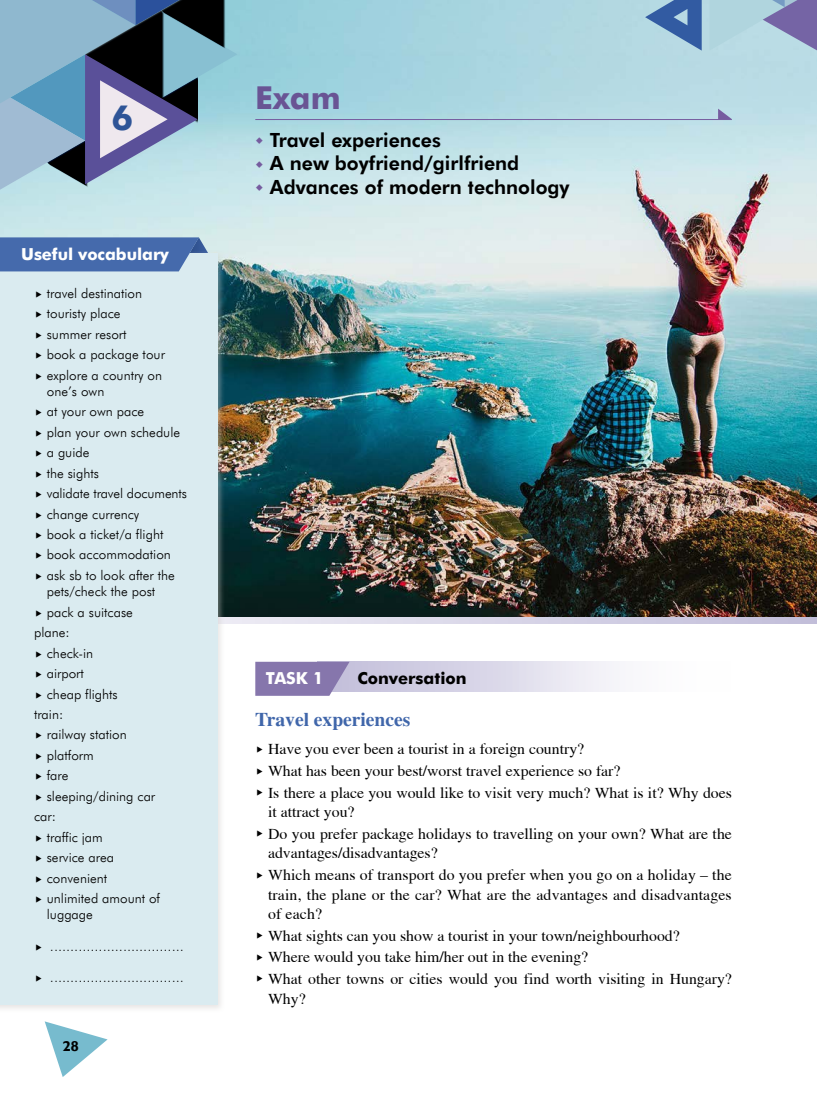
<style>
.page{position:relative;width:817px;height:1098px;background:#fff}
.page>*{position:absolute;margin:0;border:0;box-sizing:border-box;transform-origin:0 0}
.t1{font:34.5px "Futura HU Bold";color:#2e5497}
.t2{font:31.5px "Futura HU Bold";color:#695494}
.t3{font:19.5px/23.4px "Futura Hv HU Heavy";color:#000}
.t4{font:700 19.5px "Toronto";color:#4066aa}
.t5{font:16.5px "Futura HU Bold";letter-spacing:-.005em;color:#fff}
.t6{font:16.5px "Futura HU Bold";color:#000}
.t7{font:15.75px/21.6px "Toronto";color:#000}
.t8{font:14.55px "Humanist 521 HU Bold";color:#000}
.t9{font:13.5px/20.4px "Futura Lt HU Light";color:#000}
.t10{font:12px "Futura Lt HU Light";color:#000}
</style>
<div class="page">
<img style="left:0;top:0;width:816px;height:617px">
<svg style="left:225px;top:617px;width:591px;height:6px;background:#d6d4e6"></svg>
<hr style="left:255px;top:119px;width:476px;height:1px;background:#765c9f">
<svg style="left:718px;top:109px;width:13px;height:10px"></svg>
<div style="left:317px;top:661px;width:414px;height:30px;background:linear-gradient(to right,#bfbad8,#fff)"></div>
<div style="left:0;top:250px;width:225px;height:762px;background:#d0ccca;opacity:.5"></div>
<div style="left:0;top:253px;width:217px;height:750px;background:#daebf0"></div>
<svg style="left:255px;top:661px;width:94px;height:34px;background:#8f81b3"></svg>
<svg style="left:0;top:237px;width:217px;height:34px;background:#5679b3"></svg>
<svg style="left:0;top:0;width:237px;height:204px;background:#819eb3"></svg>
<svg style="left:45px;top:1021px;width:63px;height:55px"></svg>
<svg style="left:645px;top:0;width:56px;height:51px;background:#6f96c0"></svg>
<svg style="left:709px;top:0;width:107px;height:51px;background:#a2b7d0"></svg>
<svg style="left:256px;top:138px;width:7px;height:6px"></svg>
<svg style="left:256px;top:161px;width:7px;height:7px"></svg>
<svg style="left:256px;top:184px;width:7px;height:7px"></svg>
<h1 class="t1" style="left:111px;top:97px;width:23px">6</h1>
<p class="t5" style="left:21px;top:244px;width:149px">Useful vocabulary</p>
<p class="t9" style="left:47px;top:282px;width:120px">travel destination touristy place summer resort<br>book a package tour explore a country on</p>
<p class="t9" style="left:47px;top:380px;width:141px">one’s own<br>at your own pace<br>plan your own schedule a guide<br>the sights<br>validate travel documents change currency<br>book a ticket/a flight book accommodation ask sb to look after the</p>
<p class="t9" style="left:47px;top:581px;width:110px">pets/check the post</p>
<p class="t9" style="left:47px;top:601px;width:88px">pack a suitcase</p>
<p class="t9" style="left:34px;top:621px;width:37px">plane:</p>
<p class="t9" style="left:47px;top:642px;width:48px">check-in</p>
<p class="t9" style="left:47px;top:662px;width:39px">airport</p>
<p class="t9" style="left:47px;top:683px;width:72px">cheap flights</p>
<p class="t9" style="left:34px;top:703px;width:31px">train:</p>
<p class="t9" style="left:47px;top:724px;width:81px">railway station</p>
<p class="t9" style="left:47px;top:744px;width:48px">platform</p>
<p class="t9" style="left:47px;top:765px;width:23px">fare</p>
<p class="t9" style="left:47px;top:785px;width:110px">sleeping/dining car</p>
<p class="t9" style="left:34px;top:805px;width:23px">car:</p>
<p class="t9" style="left:47px;top:826px;width:58px">traffic jam</p>
<p class="t9" style="left:47px;top:846px;width:69px">service area</p>
<p class="t9" style="left:47px;top:867px;width:62px">convenient</p>
<p class="t9" style="left:47px;top:887px;width:115px">unlimited amount of</p>
<p class="t9" style="left:47px;top:903px;width:48px">luggage</p>
<p class="t10" style="left:50px;top:938px;width:135px">.................................</p>
<p class="t10" style="left:50px;top:970px;width:135px">.................................</p>
<p class="t8" style="left:63px;top:1036px;width:17px">28</p>
<h2 class="t2" style="left:255px;top:79px;width:87px">Exam</h2>
<p class="t3" style="left:270px;top:128px;width:301px">Travel experiences<br>A new boyfriend/girlfriend<br>Advances of modern technology</p>
<p class="t5" style="left:266px;top:667px;width:59px">TASK 1</p>
<p class="t6" style="left:357px;top:667px;width:111px">Conversation</p>
<p class="t4" style="left:255px;top:707px;width:156px">Travel experiences</p>
<p class="t7" style="left:268px;top:738px;width:465px">Have you ever been a tourist in a foreign country?<br>What has been your best/worst travel experience so far?<br>Is there a place you would like to visit very much? What is it? Why does</p>
<p class="t7" style="left:268px;top:800px;width:465px">it attract you?<br>Do you prefer package holidays to travelling on your own? What are the</p>
<p class="t7" style="left:268px;top:841px;width:465px">advantages/disadvantages?<br>Which means of transport do you prefer when you go on a holiday – the</p>
<p class="t7" style="left:268px;top:884px;width:465px;line-height:19.5px">train, the plane or the car? What are the advantages and disadvantages of each?</p>
<p class="t7" style="left:268px;top:924px;width:465px">What sights can you show a tourist in your town/neighbourhood?<br>Where would you take him/her out in the evening?<br>What other towns or cities would you find worth visiting in Hungary?</p>
<p class="t7" style="left:268px;top:986px;width:39px">Why?</p>
</div>
